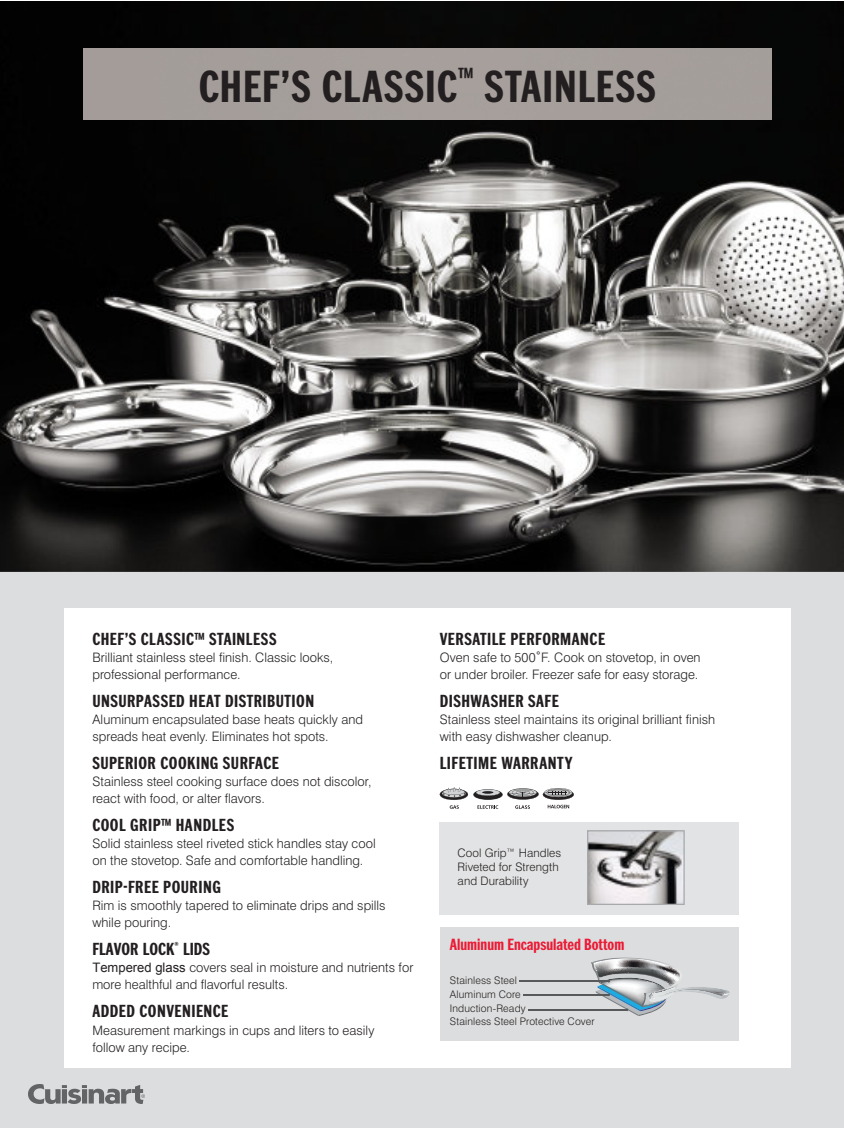
<style>
.page{position:relative;width:844px;height:1128px;background:#fff}
.page>*{position:absolute;margin:0;border:0;box-sizing:border-box;transform-origin:0 0}
.t1{font:700 46.8px "+QVDINR Franklin Cond ITC Pro";letter-spacing:.02em;color:#231f20}
.t2{font:700 18.3px "+QVDINR Franklin Cond ITC Pro";letter-spacing:.025em;color:#231f20}
.t3{font:700 18.3px "+QVDINR Franklin Cond ITC Pro";color:#231f20}
.t4{font:700 16.95px "+QVDINR Franklin Cond ITC Pro";color:#ec1a34}
.t5{font:300 13.05px/17px "+CSLDXC Swiss 721 BT";color:#231f20}
.t6{font:300 11.7px/14.1px "+CSLDXC Swiss 721 BT";letter-spacing:.01em;color:#231f20}
.t7{font:300 10.35px/14.4px "+CSLDXC Swiss 721 BT";letter-spacing:.01em;color:#231f20}
.s1{font-family:"Arial";font-weight:400}
</style>
<div class="page">
<div style="left:0;top:2px;width:843px;height:1125px;background:#dcddde"></div>
<img style="left:0;top:2px;width:843px;height:570px">
<div style="left:83px;top:48px;width:688px;height:72px;background:#a59e9b"></div>
<div style="left:64px;top:608px;width:726px;height:459px;background:#fff"></div>
<svg style="left:440px;top:787px;width:134px;height:21px"></svg>
<div style="left:440px;top:821px;width:298px;height:93px;background:#e2e3e4"></div>
<svg style="left:587px;top:830px;width:97px;height:74px"></svg>
<div style="left:440px;top:927px;width:298px;height:113px;background:#dcddde"></div>
<hr style="left:519px;top:980px;width:89px;height:1px;background:#58595b">
<hr style="left:523px;top:994px;width:85px;height:1px;background:#58595b">
<hr style="left:528px;top:1009px;width:99px;height:1px;background:#58595b">
<svg style="left:591px;top:957px;width:138px;height:58px"></svg>
<img style="left:29px;top:1084px;width:115px;height:19px">
<h1 class="t1" style="left:199px;top:70px;width:458px">CHEF’S CLASSIC<sup>™</sup> STAINLESS</h1>
<h2 class="t2" style="left:92px;top:632px;width:186px">CHEF’S CLASSIC™ STAINLESS</h2>
<p class="t5" style="left:92px;top:649px;width:242px">Brilliant stainless steel fi nish. Classic looks, professional performance.</p>
<h2 class="t2" style="left:92px;top:694px;width:223px">UNSURPASSED HEAT DISTRIBUTION</h2>
<p class="t5" style="left:92px;top:711px;width:272px">Aluminum encapsulated base heats quickly and spreads heat evenly. Eliminates hot spots.</p>
<h2 class="t2" style="left:92px;top:756px;width:188px">SUPERIOR COOKING SURFACE</h2>
<p class="t5" style="left:92px;top:773px;width:281px">Stainless steel cooking surface does not discolor, react with food, or alter fl avors.</p>
<h2 class="t2" style="left:92px;top:818px;width:143px">COOL GRIP™ HANDLES</h2>
<p class="t5" style="left:92px;top:835px;width:285px">Solid stainless steel riveted stick handles stay cool on the stovetop. Safe and comfortable handling.</p>
<h2 class="t2" style="left:92px;top:880px;width:130px">DRIP-FREE POURING</h2>
<p class="t5" style="left:92px;top:897px;width:295px">Rim is smoothly tapered to eliminate drips and spills while pouring.</p>
<h2 class="t3" style="left:92px;top:942px;width:119px">FLAVOR LOCK<sup>®</sup> LIDS</h2>
<p class="t5" style="left:92px;top:960px;width:322px"><span class="s1">Tempered glass</span> covers seal in moisture and nutrients for more healthful and flavorful results.</p>
<h2 class="t2" style="left:92px;top:1004px;width:137px">ADDED CONVENIENCE</h2>
<p class="t5" style="left:92px;top:1022px;width:283px">Measurement markings in cups and liters to easily follow any recipe.</p>
<h2 class="t2" style="left:440px;top:632px;width:167px">VERSATILE PERFORMANCE</h2>
<p class="t5" style="left:440px;top:649px;width:262px">Oven safe to 500˚F. Cook on stovetop, in oven or under broiler. Freezer safe for easy storage.</p>
<h2 class="t2" style="left:440px;top:694px;width:121px">DISHWASHER SAFE</h2>
<p class="t5" style="left:440px;top:711px;width:277px">Stainless steel maintains its original brilliant finish with easy dishwasher cleanup.</p>
<h2 class="t2" style="left:440px;top:756px;width:134px">LIFETIME WARRANTY</h2>
<p class="t6" style="left:457px;top:846px;width:105px">Cool Grip™ Handles<br>Riveted for Strength and Durability</p>
<p class="t4" style="left:450px;top:937px;width:176px">Aluminum Encapsulated Bottom</p>
<p class="t7" style="left:450px;top:973px;width:77px">Stainless Steel<br>Aluminum Core<br>Induction-Ready</p>
<p class="t7" style="left:450px;top:1014px;width:146px">Stainless Steel Protective Cover</p>
</div>
